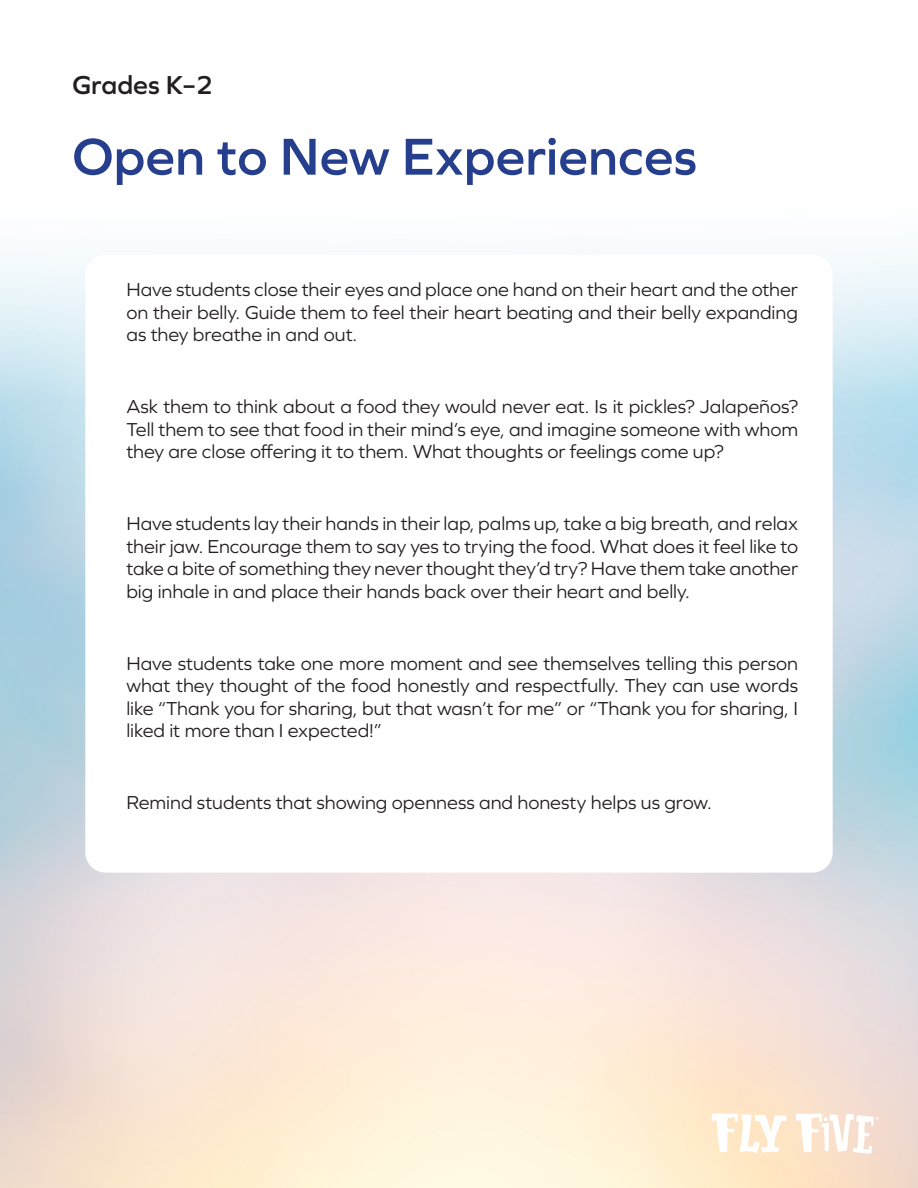
<style>
.page{position:relative;width:918px;height:1188px;background:#fff}
.page>*{position:absolute;margin:0;border:0;box-sizing:border-box;transform-origin:0 0}
.headline{font:600 54px "Graphie";color:#253f8e}
.subhead{font:600 27px "Graphie";color:#231f20}
.body_text{font:19.5px/22.5px "Graphie";color:#231f20;text-align:justify}
</style>
<div class="page">
<svg style="left:707px;top:1107px;width:80px;height:54px"></svg>
<svg style="left:796px;top:1113px;width:83px;height:41px"></svg>
<div style="left:85px;top:255px;width:748px;height:618px;border:4px solid #fff;border-radius:18px"></div>
<p class="subhead" style="left:72px;top:69px;width:143px">Grades K–2</p>
<p class="headline" style="left:72px;top:125px;width:626px">Open to New Experiences</p>
<p class="body_text" style="left:126px;top:278px;width:673px">Have students close their eyes and place one hand on their heart and the other on their belly. Guide them to feel their heart beating and their belly expanding as they breathe in and out.</p>
<p class="body_text" style="left:126px;top:395px;width:673px">Ask them to think about a food they would never eat. Is it pickles? Jalapeños?<br>Tell them to see that food in their mind’s eye, and imagine someone with whom they are close offering it to them. What thoughts or feelings come up?</p>
<p class="body_text" style="left:126px;top:512px;width:673px">Have students lay their hands in their lap, palms up, take a big breath, and relax their jaw. Encourage them to say yes to trying the food. What does it feel like to take a bite of something they never thought they’d try? Have them take another big inhale in and place their hands back over their heart and belly.</p>
<p class="body_text" style="left:126px;top:652px;width:673px">Have students take one more moment and see themselves telling this person what they thought of the food honestly and respectfully. They can use words like “Thank you for sharing, but that wasn’t for me” or “Thank you for sharing, I liked it more than I expected!”</p>
<p class="body_text" style="left:126px;top:791px;width:587px">Remind students that showing openness and honesty helps us grow.</p>
</div>
